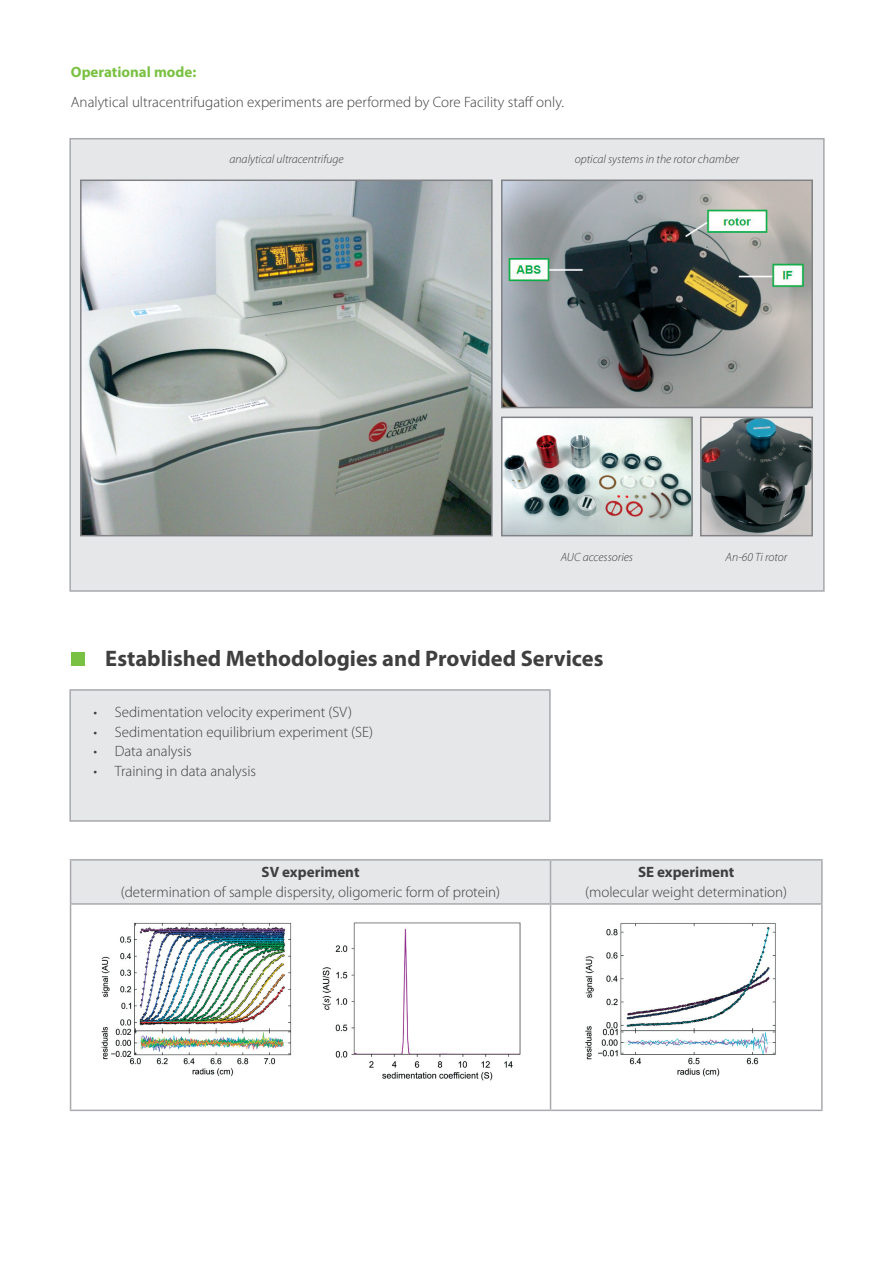
<style>
.page{position:relative;width:893px;height:1263px;background:#fff}
.page>*{position:absolute;margin:0;border:0;box-sizing:border-box;transform-origin:0 0}
.t1{font:700 22.5px "Myriad Pro";color:#3f3f40}
.t2{font:300 15px "Myriad Pro";color:#3f3f40}
.t3{font:700 15px "Myriad Pro";color:#3f3f40}
.t4{font:700 15px "Myriad Pro";color:#79c142}
.t5{font:italic 300 12px "Myriad Pro";color:#3f3f40}
</style>
<div class="page">
<div style="left:70px;top:139px;width:754px;height:452px;background:#e6e7e9"></div>
<div style="left:69px;top:138px;width:756px;height:454px;border:2px solid #a8a9ad"></div>
<img style="left:703px;top:420px;width:107px;height:113px">
<div style="left:700px;top:417px;width:113px;height:119px;border:2px solid #808285"></div>
<img style="left:83px;top:182px;width:407px;height:351px">
<div style="left:80px;top:179px;width:413px;height:357px;border:2px solid #808285"></div>
<img style="left:504px;top:182px;width:306px;height:223px">
<div style="left:501px;top:179px;width:312px;height:229px;border:2px solid #808285"></div>
<img style="left:504px;top:420px;width:186px;height:113px">
<div style="left:501px;top:417px;width:192px;height:119px;border:2px solid #808285"></div>
<div style="left:71px;top:652px;width:14px;height:14px;background:#79c142"></div>
<div style="left:70px;top:690px;width:480px;height:131px;background:#e6e7e9"></div>
<div style="left:69px;top:689px;width:482px;height:133px;border:2px solid #a8a9ad"></div>
<div style="left:71px;top:860px;width:750px;height:43px;background:#e6e7e9"></div>
<hr style="left:70px;top:859px;width:480px;height:1px;background:#a8a9ad">
<hr style="left:70px;top:860px;width:1px;height:43px;background:#a8a9ad">
<hr style="left:550px;top:859px;width:273px;height:1px;background:#a8a9ad">
<hr style="left:550px;top:860px;width:1px;height:43px;background:#a8a9ad">
<hr style="left:821px;top:860px;width:2px;height:43px;background:#a8a9ad">
<hr style="left:70px;top:903px;width:480px;height:2px;background:#a8a9ad">
<hr style="left:70px;top:905px;width:1px;height:204px;background:#a8a9ad">
<hr style="left:550px;top:903px;width:273px;height:2px;background:#a8a9ad">
<hr style="left:550px;top:905px;width:1px;height:204px;background:#a8a9ad">
<hr style="left:821px;top:905px;width:2px;height:204px;background:#a8a9ad">
<hr style="left:70px;top:1109px;width:480px;height:2px;background:#a8a9ad">
<hr style="left:550px;top:1109px;width:273px;height:2px;background:#a8a9ad">
<img style="left:101px;top:922px;width:191px;height:155px">
<img style="left:322px;top:922px;width:199px;height:159px">
<img style="left:585px;top:923px;width:191px;height:154px">
<p class="t4" style="left:71px;top:64px;width:127px">Operational mode:</p>
<p class="t2" style="left:71px;top:94px;width:495px">Analytical ultracentrifugation experiments are performed by Core Facility staff only.</p>
<p class="t5" style="left:229px;top:153px;width:116px">analytical ultracentrifuge</p>
<p class="t5" style="left:575px;top:153px;width:166px">optical systems in the rotor chamber</p>
<p class="t5" style="left:561px;top:550px;width:74px">AUC accessories</p>
<h1 class="t1" style="left:105px;top:645px;width:500px">Established Methodologies and Provided Services</h1>
<p class="t2" style="left:94px;top:704px;width:260px">• Sedimentation velocity experiment (SV)</p>
<p class="t2" style="left:94px;top:723px;width:281px">• Sedimentation equilibrium experiment (SE)</p>
<p class="t2" style="left:94px;top:743px;width:100px">• Data analysis</p>
<p class="t2" style="left:94px;top:762px;width:164px">• Training in data analysis</p>
<p class="t5" style="left:726px;top:550px;width:63px">An-60 Ti rotor</p>
<p class="t3" style="left:262px;top:864px;width:99px">SV experiment</p>
<p class="t2" style="left:121px;top:883px;width:381px">(determination of sample dispersity, oligomeric form of protein)</p>
<p class="t3" style="left:638px;top:864px;width:98px">SE experiment</p>
<p class="t2" style="left:585px;top:883px;width:204px">(molecular weight determination)</p>
</div>
